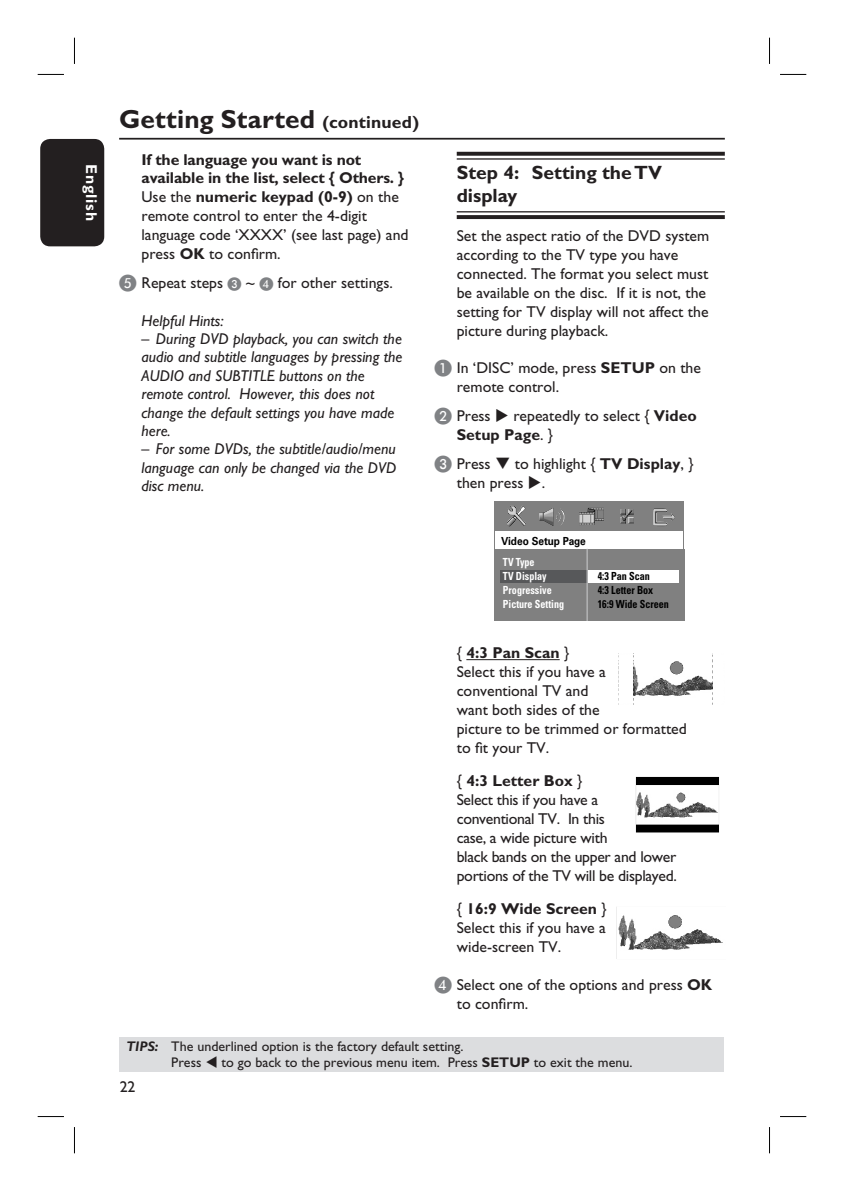
<style>
.page{position:relative;width:844px;height:1191px;background:#fff}
.page>*{position:absolute;margin:0;border:0;box-sizing:border-box;transform-origin:0 0}
.t1{font:700 26.25px "Gill Sans Std";color:#231f20}
.t2{font:700 19.25px/22.8px "Gill Sans Std";color:#231f20}
.t3{font:15.75px/18.9px "Gill Sans Std";color:#231f20}
.t4{font:italic 15.75px/18.4px "Gill Sans Std";color:#231f20}
.t5{font:15.75px/18.9px "Gill Sans Std";letter-spacing:-.02em;color:#231f20}
.t6{font:700 15.75px "Gill Sans Std";letter-spacing:.05em;color:#fff}
.t7{font:14px/16.8px "Gill Sans Std";color:#231f20}
.t8{font:700 condensed 11.2px/14px "Univers";color:#fff;scale:.9 1}
.t9{font:700 condensed 11.2px/14px "Univers";color:#000;scale:.9 1}
.t10{font:700 11.2px "Univers";color:#000;scale:.9 1}
.s1{font-size:17.5px}
.s2{font-weight:700}
.s3{font-family:"Philips Pi Roman";font-size:17.5px;color:#808285}
.s4{font-family:"Philips Pi Roman";font-size:14px;color:#808285}
.s5{font-weight:700;font-style:italic}
</style>
<div class="page">
<div style="left:40px;top:139px;width:64px;height:107px;background:#231f20;border-radius:10px"></div>
<svg style="left:456px;top:152px;width:268px;height:4px"></svg>
<hr style="left:456px;top:158px;width:268px;height:2px;background:#231f20">
<hr style="left:456px;top:211px;width:268px;height:1px;background:#231f20">
<svg style="left:456px;top:215px;width:268px;height:4px"></svg>
<hr style="left:466px;top:659px;width:93px;height:1px;background:#231f20">
<div style="left:494px;top:501px;width:190px;height:52px;background:#808080"></div>
<div style="left:494px;top:548px;width:190px;height:72px;background:#808080"></div>
<div style="left:495px;top:531px;width:188px;height:17px;background:#fff"></div>
<div style="left:500px;top:569px;width:86px;height:13px;background:#57585a"></div>
<div style="left:588px;top:569px;width:90px;height:13px;background:#fff"></div>
<img style="left:507px;top:506px;width:18px;height:20px">
<img style="left:653px;top:508px;width:21px;height:18px">
<img style="left:579px;top:508px;width:24px;height:17px">
<img style="left:620px;top:509px;width:13px;height:14px">
<img style="left:539px;top:508px;width:26px;height:18px">
<hr style="left:586px;top:548px;width:1px;height:72px;background:#d1d2d4">
<hr style="left:119px;top:138px;width:605px;height:2px;background:#231f20">
<div style="left:119px;top:1037px;width:604px;height:34px;background:#dcdddf"></div>
<img style="left:616px;top:907px;width:107px;height:52px">
<img style="left:635px;top:776px;width:84px;height:57px">
<img style="left:618px;top:653px;width:95px;height:51px">
<svg style="left:38px;top:74px;width:26px;height:1px"></svg>
<svg style="left:780px;top:74px;width:26px;height:1px"></svg>
<svg style="left:38px;top:1116px;width:26px;height:1px"></svg>
<svg style="left:780px;top:1116px;width:26px;height:1px"></svg>
<svg style="left:74px;top:38px;width:1px;height:26px"></svg>
<svg style="left:74px;top:1127px;width:1px;height:26px"></svg>
<svg style="left:769px;top:38px;width:1px;height:26px"></svg>
<svg style="left:769px;top:1127px;width:1px;height:26px"></svg>
<h1 class="t1" style="left:119px;top:110px;width:301px">Getting Started <span class="s1">(continued)</span></h1>
<p class="t6" style="left:97px;top:164px;width:58px;rotate:90deg">English</p>
<p class="t3" style="left:141px;top:152px;width:268px"><span class="s2">If the language you want is not available in the list, select { Others. } </span>Use the <span class="s2">numeric keypad (0-9)</span> on the remote control to enter the 4-digit language code ‘XXXX’ (see last page) and press <span class="s2">OK</span> to confirm.</p>
<p class="t3" style="left:119px;top:275px;width:275px"><span class="s3">E</span> Repeat steps <span class="s4">C</span> ~ <span class="s4">D</span> for other settings.</p>
<p class="t4" style="left:141px;top:313px;width:84px">Helpful Hints:</p>
<p class="t4" style="left:141px;top:331px;width:262px">– During DVD playback, you can switch the audio and subtitle languages by pressing the AUDIO and SUBTITLE buttons on the remote control. However, this does not change the default settings you have made here.</p>
<p class="t4" style="left:141px;top:441px;width:256px;text-align:justify">– For some DVDs, the subtitle/audio/menu language can only be changed via the DVD disc menu.</p>
<p class="t2" style="left:456px;top:164px;width:207px">Step 4: Setting the TV display</p>
<p class="t3" style="left:456px;top:228px;width:254px">Set the aspect ratio of the DVD system according to the TV type you have connected. The format you select must be available on the disc. If it is not, the setting for TV display will not affect the picture during playback.</p>
<p class="t3" style="left:456px;top:360px;width:246px;text-indent:-22px"><span class="s3">A</span> In ‘DISC’ mode, press <span class="s2">SETUP</span> on the remote control.</p>
<p class="t3" style="left:434px;top:408px;width:58px"><span class="s3">B</span> Press</p>
<p class="t3" style="left:456px;top:408px;width:241px;text-indent:57px">repeatedly to select { <span class="s2">Video<br>Setup Page</span>. }</p>
<p class="t3" style="left:434px;top:456px;width:58px"><span class="s3">C</span> Press</p>
<p class="t3" style="left:456px;top:456px;width:238px;text-indent:58px">to highlight { <span class="s2">TV Display</span>, } then press .</p>
<p class="t10" style="left:501px;top:537px;width:96px">Video Setup Page</p>
<p class="t8" style="left:503px;top:556px;width:69px">TV Type<br>TV Display<br>Progressive<br>Picture Setting</p>
<p class="t9" style="left:597px;top:570px;width:81px">4:3 Pan Scan<br>4:3 Letter Box<br>16:9 Wide Screen</p>
<p class="t3" style="left:456px;top:645px;width:231px">{ <span class="s2">4:3 Pan Scan</span> }<br>Select this if you have a conventional TV and<br>want both sides of the<br>picture to be trimmed or formatted to fit your TV.</p>
<p class="t5" style="left:456px;top:773px;width:221px">{ <span class="s2">4:3 Letter Box</span> }<br>Select this if you have a conventional TV. In this<br>case, a wide picture with<br>black bands on the upper and lower portions of the TV will be displayed.</p>
<p class="t3" style="left:456px;top:901px;width:151px;text-align:justify">{ <span class="s2">16:9 Wide Screen</span> } Select this if you have a wide-screen TV.</p>
<p class="t3" style="left:456px;top:976px;width:257px;text-indent:-22px"><span class="s3">D</span> Select one of the options and press <span class="s2">OK </span>to confirm.</p>
<p class="t7" style="left:171px;top:1039px;width:294px;text-indent:-45px"><span class="s5">TIPS:</span> The underlined option is the factory default setting.<br>Press</p>
<p class="t7" style="left:221px;top:1056px;width:412px">to go back to the previous menu item. Press <span class="s2">SETUP</span> to exit the menu.</p>
<p class="t3" style="left:120px;top:1078px;width:17px">22</p>
</div>
